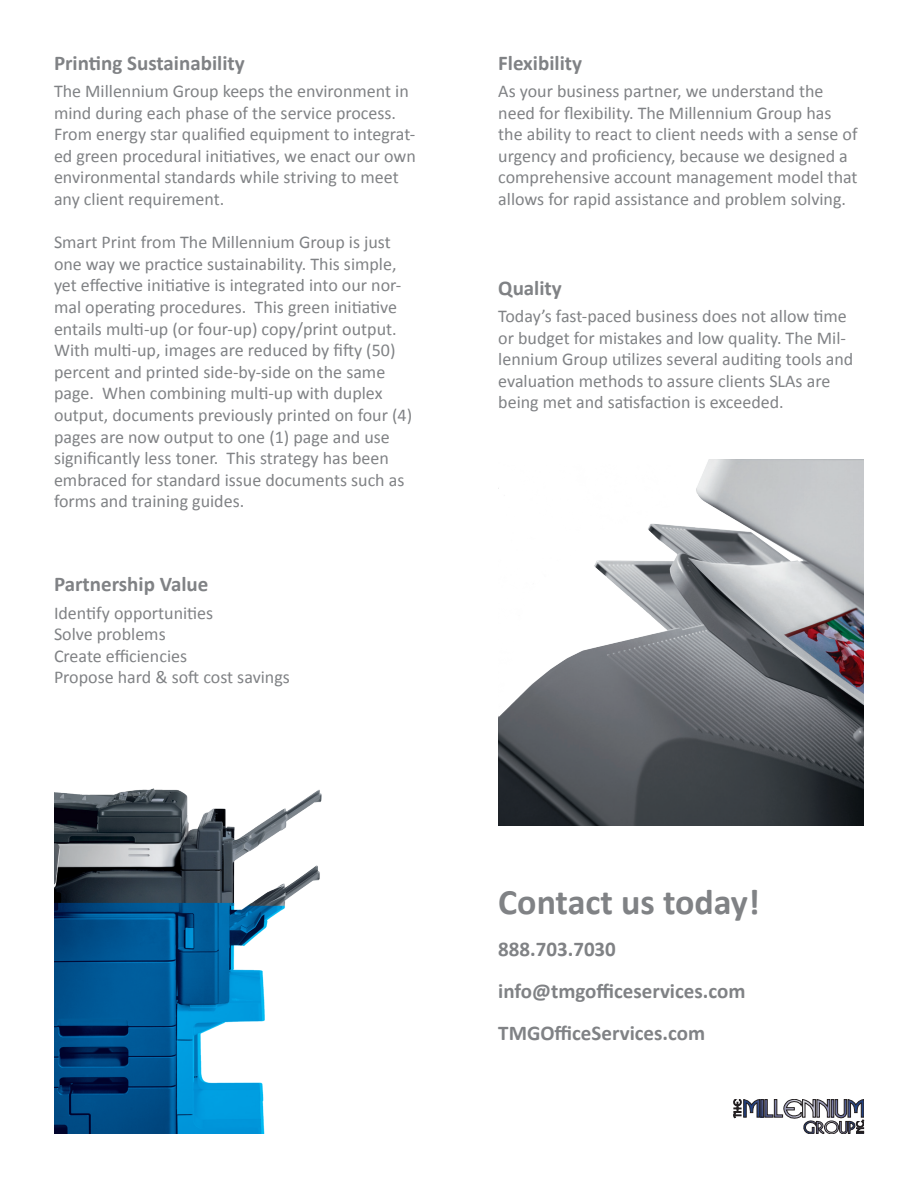
<style>
.page{position:relative;width:918px;height:1188px;background:#fff}
.page>*{position:absolute;margin:0;border:0;box-sizing:border-box;transform-origin:0 0}
.t1{font:700 36px "Calibri";color:#808285}
.t2{font:700 21px/42px "Calibri";color:#808285}
.t3{font:18px/21.6px "Calibri";color:#808285}
</style>
<div class="page">
<img style="left:54px;top:788px;width:268px;height:346px">
<svg style="left:733px;top:1099px;width:132px;height:35px"></svg>
<img style="left:498px;top:460px;width:366px;height:366px">
<p class="t2" style="left:54px;top:42px;width:192px">Printing Sustainability</p>
<p class="t2" style="left:498px;top:42px;width:85px">Flexibility</p>
<p class="t3" style="left:54px;top:80px;width:363px">The Millennium Group keeps the environment in mind during each phase of the service process.<br>From energy star qualified equipment to integrat&shy;ed green procedural initiatives, we enact our own environmental standards while striving to meet any client requirement.</p>
<p class="t3" style="left:54px;top:231px;width:360px">Smart Print from The Millennium Group is just one way we practice sustainability. This simple, yet effective initiative is integrated into our nor&shy;mal operating procedures. This green initiative entails multi-up (or four-up) copy/print output.<br>With multi-up, images are reduced by fifty (50) percent and printed side-by-side on the same page. When combining multi-up with duplex output, documents previously printed on four (4) pages are now output to one (1) page and use significantly less toner. This strategy has been embraced for standard issue documents such as forms and training guides.</p>
<p class="t2" style="left:54px;top:563px;width:156px">Partnership Value</p>
<p class="t3" style="left:54px;top:602px;width:237px">Identify opportunities<br>Solve problems<br>Create efficiencies<br>Propose hard &amp; soft cost savings</p>
<p class="t3" style="left:498px;top:80px;width:361px">As your business partner, we understand the need for flexibility. The Millennium Group has the ability to react to client needs with a sense of urgency and proficiency, because we designed a comprehensive account management model that allows for rapid assistance and problem solving.</p>
<p class="t2" style="left:498px;top:267px;width:65px">Quality</p>
<p class="t3" style="left:498px;top:305px;width:357px">Today’s fast-paced business does not allow time or budget for mistakes and low quality. The Mil&shy;lennium Group utilizes several auditing tools and evaluation methods to assure clients SLAs are being met and satisfaction is exceeded.</p>
<h1 class="t1" style="left:498px;top:879px;width:263px">Contact us today!</h1>
<p class="t2" style="left:498px;top:928px;width:249px">888.703.7030 info@tmgofficeservices.com<br>TMGOfficeServices.com</p>
</div>
